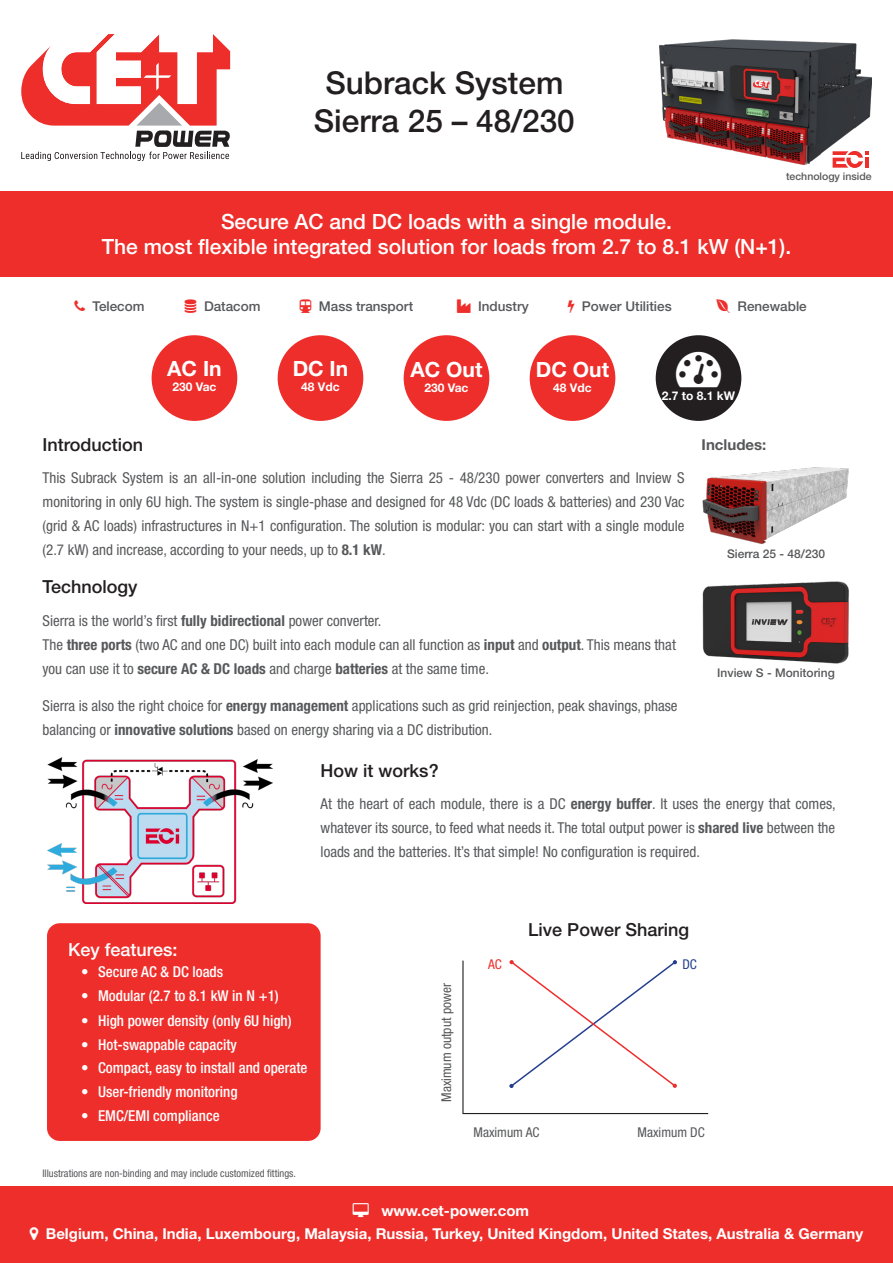
<style>
.page{position:relative;width:893px;height:1263px;background:#fff}
.page>*{position:absolute;margin:0;border:0;box-sizing:border-box;transform-origin:0 0}
.t1{font:500 31.5px/37.8px "Helvetica Neue LT Std";color:#231f20;text-align:center}
.Title_Definition{font:500 21px/25.2px "Helvetica Neue LT Std";color:#fff;text-align:center}
.Power{font:700 21px "Helvetica Neue LT Std";color:#fff}
.Heading{font:500 18px "Helvetica Neue LT Std";color:#231f20}
.Heading-2{font:500 18px "Helvetica Neue LT Std";color:#fff}
.BT{font:condensed 15px/24px "Helvetica Neue LT Std";color:#57585a;text-align:justify}
.t2{font:500 condensed 15px "Helvetica Neue LT Std";color:#fff}
.t3{font:700 15px/23.1px "Helvetica Neue LT Std";color:#fff;text-align:center}
.Picture_Centre{font:700 15px "Helvetica Neue LT Std";color:#57585a}
.Application{font:500 13.5px "Helvetica Neue LT Std";color:#57585a}
.BT-2{font:condensed 13.5px "Helvetica Neue LT Std";color:#57585a}
.BT-3{font:condensed 13.5px "Helvetica Neue LT Std";color:#ee2e2b}
.BT-4{font:condensed 13.5px "Helvetica Neue LT Std";color:#253f8e}
.Picture_Centre-2{font:500 12px "Helvetica Neue LT Std";color:#57585a}
.Power_Value{font:700 12px "Helvetica Neue LT Std";color:#fff}
.Note{font:condensed 10.5px "Helvetica Neue LT Std";color:#57585a}
.Logo_Caption{font:500 10.5px "Helvetica Neue LT Std";color:#57585a}
.s1{color:#ee2e2b}
.s2{font-weight:700}
.s3{font-weight:400}
</style>
<div class="page">
<div style="left:0;top:1186px;width:893px;height:77px;background:#ee2e2b"></div>
<svg style="left:21px;top:34px;width:209px;height:127px"></svg>
<div style="left:0;top:191px;width:893px;height:85px;background:#ee2e2b"></div>
<div style="left:152px;top:335px;width:85px;height:86px;background:#ee2e2b;border-radius:50%"></div>
<div style="left:278px;top:335px;width:85px;height:86px;background:#ee2e2b;border-radius:50%"></div>
<div style="left:530px;top:335px;width:85px;height:86px;background:#ee2e2b;border-radius:50%"></div>
<div style="left:404px;top:335px;width:85px;height:86px;background:#ee2e2b;border-radius:50%"></div>
<div style="left:656px;top:335px;width:85px;height:86px;background:#231f20;border-radius:50%"></div>
<svg style="left:833px;top:165px;width:35px;height:3px"></svg>
<img style="left:702px;top:467px;width:147px;height:78px">
<img style="left:702px;top:581px;width:147px;height:83px">
<img style="left:659px;top:39px;width:213px;height:126px">
<div style="left:47px;top:923px;width:274px;height:218px;background:#ee2e2b;border-radius:13px"></div>
<svg style="left:462px;top:960px;width:247px;height:155px"></svg>
<img style="left:47px;top:758px;width:225px;height:145px">
<p class="t1" style="left:314px;top:64px;width:262px">Subrack System<br>Sierra 25 – 48/230</p>
<p class="Logo_Caption" style="left:786px;top:170px;width:87px">technology inside</p>
<p class="Title_Definition" style="left:102px;top:208px;width:691px">Secure AC and DC loads with a single module.<br>The most flexible integrated solution for loads from 2.7 to 8.1 kW (N+1).</p>
<p class="Application" style="left:93px;top:298px;width:54px">Telecom</p>
<p class="Application" style="left:204px;top:298px;width:58px">Datacom</p>
<p class="Application" style="left:319px;top:298px;width:96px">Mass transport</p>
<p class="Application" style="left:457px;top:298px;width:73px"><span class="s1">◆</span> Industry</p>
<p class="Application" style="left:582px;top:298px;width:91px">Power Utilities</p>
<p class="Application" style="left:737px;top:298px;width:71px">Renewable</p>
<p class="Power" style="left:167px;top:356px;width:56px">AC In</p>
<p class="Power_Value" style="left:172px;top:379px;width:46px">230 Vac</p>
<p class="Power" style="left:293px;top:356px;width:57px">DC In</p>
<p class="Power_Value" style="left:301px;top:379px;width:40px">48 Vdc</p>
<p class="Power" style="left:410px;top:357px;width:73px">AC Out</p>
<p class="Power_Value" style="left:424px;top:380px;width:46px">230 Vac</p>
<p class="Power" style="left:536px;top:357px;width:75px">DC Out</p>
<p class="Power_Value" style="left:553px;top:380px;width:40px">48 Vdc</p>
<p class="Power_Value" style="left:662px;top:389px;width:75px">2.7 to 8.1 kW</p>
<p class="Heading" style="left:43px;top:434px;width:102px">Introduction</p>
<p class="BT" style="left:43px;top:466px;width:644px">This Subrack System is an all-in-one solution including the Sierra 25 - 48/230 power converters and Inview S monitoring in only 6U high. The system is single-phase and designed for 48 Vdc (DC loads &amp; batteries) and 230 Vac (grid &amp; AC loads) infrastructures in N+1 configuration. The solution is modular: you can start with a single module (2.7 kW) and increase, according to your needs, up to <span class="s2">8.1 kW</span>.</p>
<p class="Heading" style="left:43px;top:576px;width:97px">Technology</p>
<p class="BT" style="left:43px;top:608px;width:635px;text-align:left">Sierra is the world’s first <span class="s2">fully bidirectional</span> power converter.<br>The <span class="s2">three ports</span> (two AC and one DC) built into each module can all function as <span class="s2">input</span> and <span class="s2">output</span>. This means that you can use it to <span class="s2">secure AC &amp; DC loads</span> and charge <span class="s2">batteries</span> at the same time.</p>
<p class="BT" style="left:43px;top:693px;width:636px">Sierra is also the right choice for <span class="s2">energy management</span> applications such as grid reinjection, peak shavings, phase balancing or <span class="s2">innovative solutions</span> based on energy sharing via a DC distribution.</p>
<p class="Picture_Centre" style="left:702px;top:436px;width:66px">Includes:</p>
<p class="Picture_Centre-2" style="left:727px;top:546px;width:100px">Sierra 25 - 48/230</p>
<p class="Picture_Centre-2" style="left:717px;top:666px;width:119px">Inview S - Monitoring</p>
<p class="Heading" style="left:321px;top:759px;width:120px">How it works?</p>
<p class="BT" style="left:321px;top:792px;width:517px">At the heart of each module, there is a DC <span class="s2">energy buffer</span>. It uses the energy that comes, whatever its source, to feed what needs it. The total output power is <span class="s2">shared live</span> between the loads and the batteries. It’s that simple! No configuration is required.</p>
<p class="Heading-2" style="left:68px;top:939px;width:111px">Key features:</p>
<p class="t2" style="left:81px;top:963px;width:144px"><span class="s3">•</span> Secure AC &amp; DC loads</p>
<p class="t2" style="left:81px;top:987px;width:199px"><span class="s3">•</span> Modular (2.7 to 8.1 kW in N +1)</p>
<p class="t2" style="left:81px;top:1011px;width:212px"><span class="s3">•</span> High power density (only 6U high)</p>
<p class="t2" style="left:81px;top:1036px;width:157px"><span class="s3">•</span> Hot-swappable capacity</p>
<p class="t2" style="left:81px;top:1059px;width:228px"><span class="s3">•</span> Compact, easy to install and operate</p>
<p class="t2" style="left:81px;top:1082px;width:158px"><span class="s3">•</span> User-friendly monitoring</p>
<p class="t2" style="left:81px;top:1107px;width:140px"><span class="s3">•</span> EMC/EMI compliance</p>
<p class="Note" style="left:43px;top:1167px;width:255px">Illustrations are non-binding and may include customized fittings.</p>
<p class="BT-2" style="left:439px;top:1102px;width:120px;rotate:-90deg">Maximum output power</p>
<p class="Heading" style="left:528px;top:918px;width:162px">Live Power Sharing</p>
<p class="BT-3" style="left:488px;top:957px;width:15px">AC</p>
<p class="BT-4" style="left:682px;top:957px;width:16px">DC</p>
<p class="BT-2" style="left:474px;top:1125px;width:67px">Maximum AC</p>
<p class="BT-2" style="left:638px;top:1125px;width:69px">Maximum DC</p>
<p class="t3" style="left:46px;top:1198px;width:819px">www.cet-power.com<br>Belgium, China, India, Luxembourg, Malaysia, Russia, Turkey, United Kingdom, United States, Australia &amp; Germany</p>
</div>
